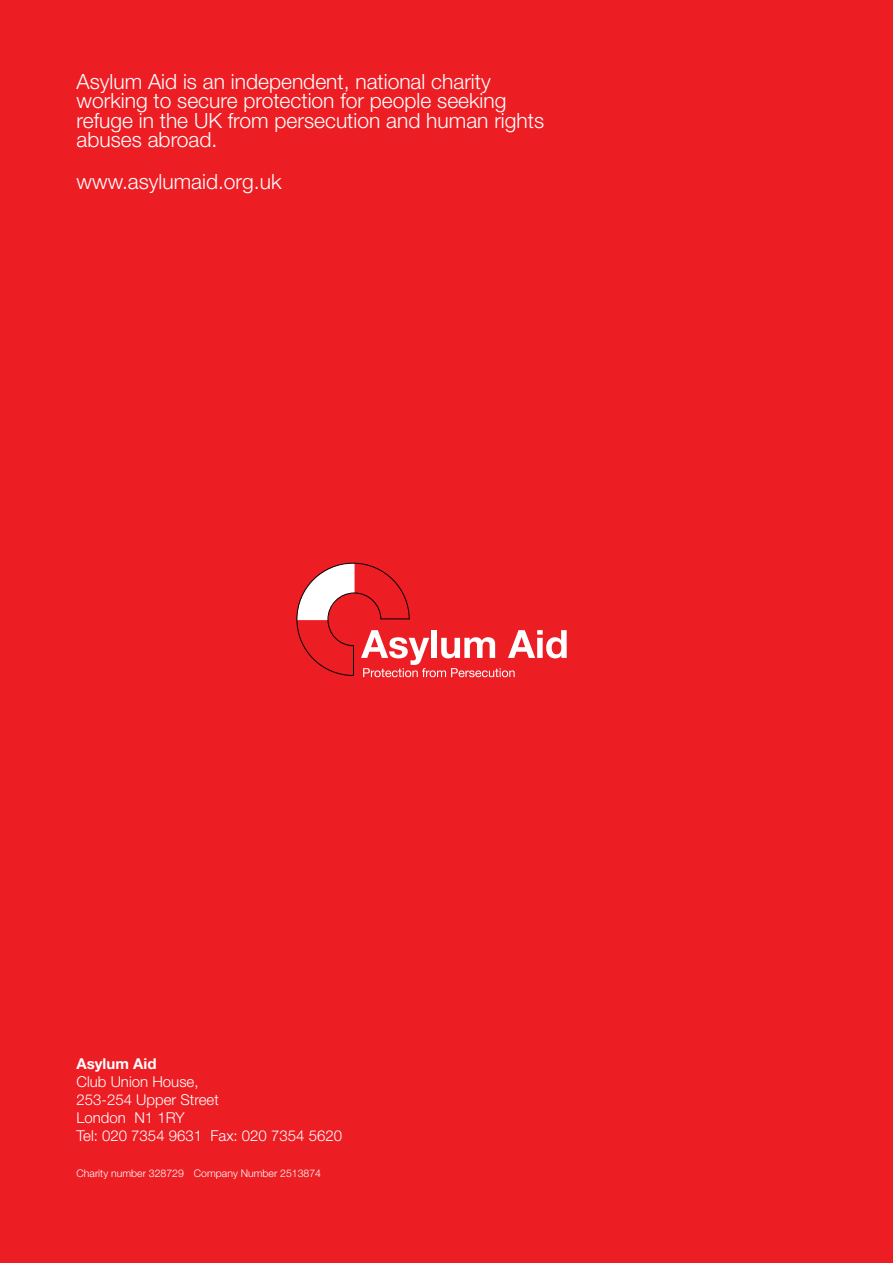
<style>
.page{position:relative;width:893px;height:1263px;background:#ed1d24}
.page>*{position:absolute;margin:0;border:0;box-sizing:border-box;transform-origin:0 0}
.t1{font:300 21px/19.5px "Helvetica Neue";color:#fff}
.t2{font:300 15px/18px "Helvetica Neue";color:#fff}
.t3{font:700 15px "Helvetica Neue";color:#fff}
.t4{font:300 10.5px "Helvetica Neue";color:#fff}
</style>
<div class="page">
<svg style="left:296px;top:562px;width:271px;height:115px"></svg>
<p class="t1" style="left:77px;top:71px;width:469px">Asylum Aid is an independent, national charity working to secure protection for people seeking refuge in the UK from persecution and human rights abuses abroad.</p>
<p class="t1" style="left:77px;top:171px;width:207px">www.asylumaid.org.uk</p>
<p class="t3" style="left:77px;top:1054px;width:81px">Asylum Aid</p>
<p class="t2" style="left:77px;top:1072px;width:267px">Club Union House,<br>253-254 Upper Street<br>London N1 1RY<br>Tel: 020 7354 9631 Fax: 020 7354 5620</p>
<p class="t4" style="left:77px;top:1167px;width:246px">Charity number 328729 Company Number 2513874</p>
</div>
